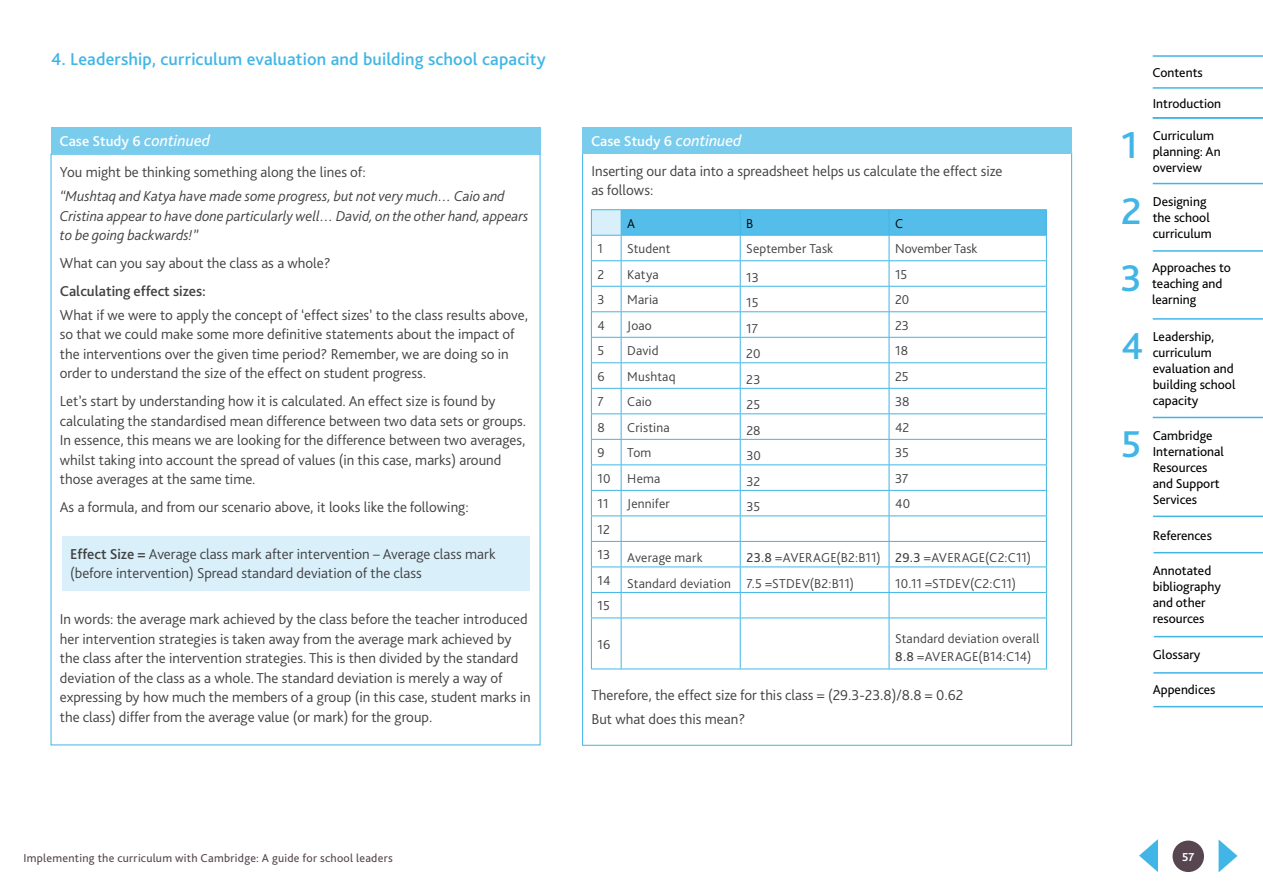
<style>
.page{position:relative;width:1263px;height:893px;background:#fff}
.page>*{position:absolute;margin:0;border:0;box-sizing:border-box;transform-origin:0 0}
.t1{font:500 39px "Bliss Pro";color:#41b6e6}
.t2{font:500 18px "Bliss Pro";letter-spacing:.01em;color:#41b6e6}
.t3{font:300 15px/19.5px "Bliss Pro";color:#414042}
.t4{font:italic 300 15px/19.5px "Bliss Pro";color:#414042}
.t5{font:500 15px "Bliss Pro";color:#fff}
.t6{font:500 15px "Bliss Pro";color:#414042}
.t7{font:300 13.5px/25.5px "Bliss Pro";letter-spacing:.01em;color:#414042}
.t8{font:13.5px/16px "Bliss Pro";color:#000}
.t9{font:300 13.5px/25.5px "Bliss Pro";color:#3d3c3e}
.t10{font:300 13.5px "Bliss Pro";color:#000}
.t11{font:12px "Bliss Pro";letter-spacing:.025em;color:#57454f}
.t12{font:700 12px "Bliss Pro";color:#fff}
.s1{font-weight:400;font-style:italic;font-size:16.5px}
.s2{font-weight:500}
.s3{font-weight:400}
</style>
<div class="page">
<svg style="left:1218px;top:839px;width:19px;height:33px"></svg>
<svg style="left:1139px;top:839px;width:19px;height:33px"></svg>
<div style="left:1172px;top:841px;width:32px;height:31px;background:#57454f;border-radius:50%"></div>
<hr style="left:1153px;top:250px;width:110px;height:2px;background:#41b6e6">
<hr style="left:1153px;top:183px;width:110px;height:1px;background:#41b6e6">
<hr style="left:1153px;top:318px;width:110px;height:2px;background:#41b6e6">
<hr style="left:1153px;top:417px;width:110px;height:1px;background:#41b6e6">
<hr style="left:1153px;top:516px;width:110px;height:1px;background:#41b6e6">
<hr style="left:1153px;top:552px;width:110px;height:1px;background:#41b6e6">
<hr style="left:1153px;top:672px;width:110px;height:2px;background:#41b6e6">
<hr style="left:1153px;top:706px;width:110px;height:1px;background:#41b6e6">
<hr style="left:1154px;top:636px;width:109px;height:1px;background:#41b6e6">
<hr style="left:1153px;top:117px;width:110px;height:2px;background:#41b6e6">
<hr style="left:1153px;top:87px;width:110px;height:2px;background:#41b6e6">
<hr style="left:1153px;top:55px;width:110px;height:2px;background:#41b6e6">
<div style="left:62px;top:536px;width:467px;height:55px;background:#d9f0fa"></div>
<hr style="left:591px;top:209px;width:30px;height:1px;background:#41b6e6">
<hr style="left:621px;top:209px;width:119px;height:1px;background:#41b6e6">
<hr style="left:740px;top:209px;width:149px;height:1px;background:#41b6e6">
<hr style="left:889px;top:209px;width:158px;height:1px;background:#41b6e6">
<hr style="left:591px;top:669px;width:30px;height:1px;background:#41b6e6">
<hr style="left:621px;top:669px;width:119px;height:1px;background:#41b6e6">
<hr style="left:740px;top:669px;width:149px;height:1px;background:#41b6e6">
<hr style="left:889px;top:669px;width:158px;height:1px;background:#41b6e6">
<svg style="left:591px;top:210px;width:456px;height:459px"></svg>
<hr style="left:621px;top:618px;width:1px;height:51px;background:#41b6e6">
<hr style="left:740px;top:618px;width:1px;height:51px;background:#41b6e6">
<hr style="left:889px;top:618px;width:1px;height:51px;background:#41b6e6">
<div style="left:51px;top:128px;width:489px;height:26px;background:#7acced"></div>
<div style="left:583px;top:128px;width:488px;height:26px;background:#7acced"></div>
<p class="t2" style="left:51px;top:48px;width:496px">4. Leadership, curriculum evaluation and building school capacity</p>
<p class="t5" style="left:60px;top:131px;width:152px">Case Study 6 <span class="s1">continued</span></p>
<p class="t5" style="left:591px;top:131px;width:152px">Case Study 6 <span class="s1">continued</span></p>
<p class="t3" style="left:60px;top:163px;width:307px">You might be thinking something along the lines of:</p>
<p class="t4" style="left:60px;top:186px;width:470px">“Mushtaq and Katya have made some progress, but not very much… Caio and<br>Cristina appear to have done particularly well… David, on the other hand, appears to be going backwards!”</p>
<p class="t3" style="left:60px;top:253px;width:272px">What can you say about the class as a whole?</p>
<p class="t6" style="left:60px;top:282px;width:148px">Calculating effect sizes:</p>
<p class="t3" style="left:60px;top:305px;width:470px">What if we were to apply the concept of ‘effect sizes’ to the class results above, so that we could make some more definitive statements about the impact of the interventions over the given time period? Remember, we are doing so in order to understand the size of the effect on student progress.</p>
<p class="t3" style="left:60px;top:392px;width:468px">Let’s start by understanding how it is calculated. An effect size is found by calculating the standardised mean difference between two data sets or groups.<br>In essence, this means we are looking for the difference between two averages, whilst taking into account the spread of values (in this case, marks) around those averages at the same time.</p>
<p class="t3" style="left:60px;top:498px;width:410px">As a formula, and from our scenario above, it looks like the following:</p>
<p class="t3" style="left:70px;top:544px;width:427px"><span class="s2">Effect Size =</span> Average class mark after intervention – Average class mark (before intervention) Spread standard deviation of the class</p>
<p class="t3" style="left:60px;top:610px;width:472px">In words: the average mark achieved by the class before the teacher introduced her intervention strategies is taken away from the average mark achieved by the class after the intervention strategies. This is then divided by the standard deviation of the class as a whole. The standard deviation is merely a way of expressing by how much the members of a group (in this case, student marks in the class) differ from the average value (or mark) for the group.</p>
<p class="t3" style="left:591px;top:161px;width:413px">Inserting our data into a spreadsheet helps us calculate the effect size as follows:</p>
<p class="t10" style="left:627px;top:215px;width:9px">A</p>
<p class="t10" style="left:746px;top:215px;width:9px">B</p>
<p class="t10" style="left:895px;top:215px;width:9px">C</p>
<p class="t7" style="left:597px;top:236px;width:7px">1</p>
<p class="t7" style="left:627px;top:236px;width:45px">Student</p>
<p class="t7" style="left:746px;top:236px;width:88px">September Task</p>
<p class="t7" style="left:895px;top:236px;width:84px">November Task</p>
<p class="t7" style="left:597px;top:261px;width:8px">2</p>
<p class="t7" style="left:627px;top:261px;width:33px">Katya</p>
<p class="t7" style="left:746px;top:264px;width:14px">13</p>
<p class="t7" style="left:895px;top:261px;width:14px">15</p>
<p class="t7" style="left:597px;top:287px;width:9px">3</p>
<p class="t7" style="left:627px;top:287px;width:33px">Maria</p>
<p class="t7" style="left:746px;top:290px;width:14px">15</p>
<p class="t7" style="left:895px;top:287px;width:16px">20</p>
<p class="t7" style="left:597px;top:312px;width:9px">4</p>
<p class="t7" style="left:627px;top:312px;width:26px">Joao</p>
<p class="t7" style="left:746px;top:315px;width:13px">17</p>
<p class="t7" style="left:895px;top:312px;width:15px">23</p>
<p class="t7" style="left:597px;top:338px;width:8px">5</p>
<p class="t7" style="left:627px;top:338px;width:33px">David</p>
<p class="t7" style="left:746px;top:341px;width:16px">20</p>
<p class="t7" style="left:895px;top:338px;width:14px">18</p>
<p class="t7" style="left:597px;top:363px;width:9px">6</p>
<p class="t7" style="left:627px;top:363px;width:50px">Mushtaq</p>
<p class="t7" style="left:746px;top:366px;width:16px">23</p>
<p class="t7" style="left:895px;top:363px;width:15px">25</p>
<p class="t7" style="left:597px;top:389px;width:8px">7</p>
<p class="t7" style="left:627px;top:389px;width:26px">Caio</p>
<p class="t7" style="left:746px;top:392px;width:15px">25</p>
<p class="t7" style="left:895px;top:389px;width:16px">38</p>
<p class="t7" style="left:597px;top:414px;width:9px">8</p>
<p class="t7" style="left:627px;top:414px;width:44px">Cristina</p>
<p class="t7" style="left:746px;top:417px;width:16px">28</p>
<p class="t7" style="left:895px;top:414px;width:16px">42</p>
<p class="t7" style="left:597px;top:440px;width:9px">9</p>
<p class="t7" style="left:627px;top:440px;width:26px">Tom</p>
<p class="t7" style="left:746px;top:443px;width:16px">30</p>
<p class="t7" style="left:895px;top:440px;width:15px">35</p>
<p class="t7" style="left:597px;top:465px;width:64px">10 Hema</p>
<p class="t7" style="left:746px;top:468px;width:15px">32</p>
<p class="t7" style="left:895px;top:465px;width:15px">37</p>
<p class="t9" style="left:597px;top:491px;width:13px">11</p>
<p class="t7" style="left:627px;top:491px;width:44px">Jennifer</p>
<p class="t7" style="left:746px;top:494px;width:15px">35</p>
<p class="t7" style="left:895px;top:491px;width:17px">40</p>
<p class="t9" style="left:597px;top:517px;width:14px">12<br>13</p>
<p class="t7" style="left:597px;top:545px;width:435px;text-indent:149px"><span class="s3">23.8</span> =AVERAGE(B2:B11) <span class="s3">29.3</span> =AVERAGE(C2:C11)<br><sup>14</sup> Standard deviation 7.5 =STDEV(B2:B11)</p>
<p class="t7" style="left:627px;top:545px;width:77px">Average mark</p>
<p class="t7" style="left:895px;top:571px;width:122px">10.11 =STDEV(C2:C11)</p>
<p class="t9" style="left:597px;top:593px;width:14px">15</p>
<p class="t9" style="left:597px;top:631px;width:14px">16</p>
<p class="t7" style="left:895px;top:629px;width:146px;line-height:18px">Standard deviation overall<br><span class="s3">8.8</span> =AVERAGE(B14:C14)</p>
<p class="t3" style="left:591px;top:682px;width:373px;line-height:24.5px">Therefore, the effect size for this class = (29.3-23.8)/8.8 = 0.62<br>But what does this mean?</p>
<h1 class="t1" style="left:1121px;top:121px;width:18px">1</h1>
<h1 class="t1" style="left:1121px;top:187px;width:22px">2</h1>
<h1 class="t1" style="left:1120px;top:254px;width:23px">3</h1>
<h1 class="t1" style="left:1121px;top:322px;width:24px">4</h1>
<h1 class="t1" style="left:1121px;top:420px;width:22px">5</h1>
<p class="t8" style="left:1152px;top:64px;width:52px">Contents</p>
<p class="t8" style="left:1153px;top:95px;width:70px">Introduction</p>
<p class="t8" style="left:1153px;top:127px;width:69px">Curriculum planning: An overview</p>
<p class="t8" style="left:1153px;top:193px;width:60px">Designing the school curriculum</p>
<p class="t8" style="left:1152px;top:260px;width:80px">Approaches to teaching and learning</p>
<p class="t8" style="left:1153px;top:328px;width:84px">Leadership, curriculum evaluation and building school capacity</p>
<p class="t8" style="left:1153px;top:427px;width:73px">Cambridge<br>International<br>Resources and Support<br>Services</p>
<p class="t8" style="left:1153px;top:527px;width:61px">References</p>
<p class="t8" style="left:1153px;top:562px;width:70px">Annotated bibliography and other resources</p>
<p class="t8" style="left:1153px;top:646px;width:49px">Glossary</p>
<p class="t8" style="left:1153px;top:681px;width:64px">Appendices</p>
<p class="t11" style="left:23px;top:850px;width:371px">Implementing the curriculum with Cambridge: A guide for school leaders</p>
<p class="t12" style="left:1182px;top:849px;width:14px">57</p>
</div>
